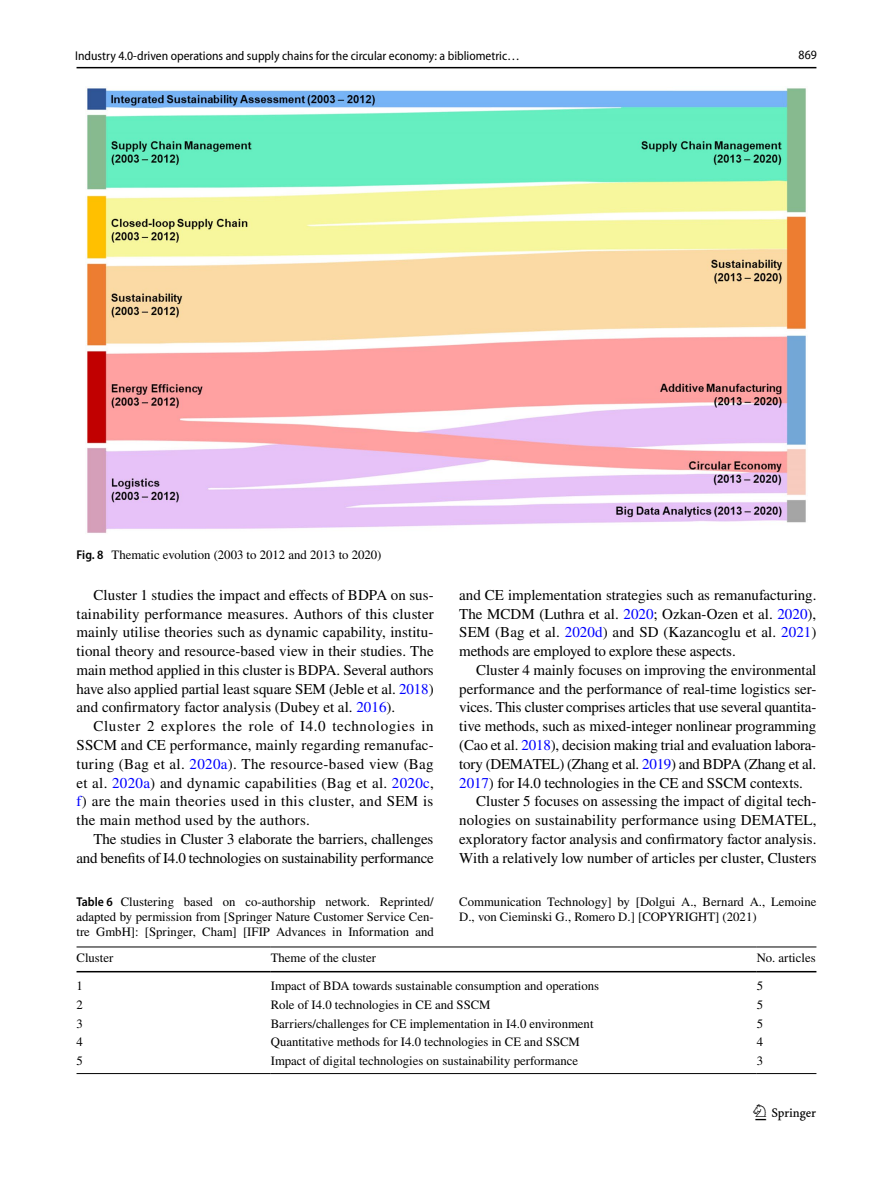
<style>
.page{position:relative;width:893px;height:1187px;background:#fff}
.page>*{position:absolute;margin:0;border:0;box-sizing:border-box;transform-origin:0 0}
.t1{font:22.5px "Springnew Regular 3";color:#000}
.t2{font:15px/18.8px "STIX";letter-spacing:-.005em;color:#000;text-align:justify}
.t3{font:12.75px/15px "STIX";color:#000;text-align:justify}
.t4{font:12.75px "Myriad Pro Semi Cn 3";color:#000}
.t5{font:12.75px "Myriad Pro Unic Semi Condensed 2";color:#000}
.s1{font-family:"Myriad Pro";font-weight:600;font-stretch:semi-condensed}
.s2{color:#00f}
</style>
<div class="page">
<hr style="left:77px;top:67px;width:739px;height:1px;background:#000">
<hr style="left:77px;top:946px;width:194px;height:1px;background:#000">
<hr style="left:77px;top:970px;width:194px;height:2px;background:#000">
<hr style="left:271px;top:946px;width:486px;height:1px;background:#000">
<hr style="left:271px;top:970px;width:486px;height:2px;background:#000">
<hr style="left:757px;top:946px;width:59px;height:1px;background:#000">
<hr style="left:757px;top:970px;width:59px;height:2px;background:#000">
<hr style="left:77px;top:1073px;width:194px;height:1px;background:#000">
<hr style="left:271px;top:1073px;width:486px;height:1px;background:#000">
<hr style="left:757px;top:1073px;width:59px;height:1px;background:#000">
<img style="left:86px;top:87px;width:721px;height:446px">
<p class="t4" style="left:75px;top:48px;width:446px">Industry 4.0‑driven operations and supply chains for the circular economy: a bibliometric…</p>
<p class="t3" style="left:77px;top:547px;width:306px"><span class="s1">Fig. 8</span> Thematic evolution (2003 to 2012 and 2013 to 2020)</p>
<p class="t5" style="left:799px;top:50px;width:20px">869</p>
<p class="t2" style="left:77px;top:586px;width:359px;text-indent:17px">Cluster 1 studies the impact and effects of BDPA on sus&shy;tainability performance measures. Authors of this cluster mainly utilise theories such as dynamic capability, institu&shy;tional theory and resource-based view in their studies. The main method applied in this cluster is BDPA. Several authors have also applied partial least square SEM (Jeble et al. <span class="s2">2018</span>) and confirmatory factor analysis (Dubey et al. <span class="s2">2016</span>).</p>
<p class="t2" style="left:77px;top:717px;width:359px;text-indent:17px">Cluster 2 explores the role of I4.0 technologies in SSCM and CE performance, mainly regarding remanufac&shy;turing (Bag et al. <span class="s2">2020a</span>). The resource-based view (Bag et al. <span class="s2">2020a</span>) and dynamic capabilities (Bag et al. <span class="s2">2020c</span>, <span class="s2">f</span>) are the main theories used in this cluster, and SEM is the main method used by the authors.</p>
<p class="t2" style="left:77px;top:830px;width:359px;text-align:right">The studies in Cluster 3 elaborate the barriers, challenges and benefits of I4.0 technologies on sustainability performance</p>
<p class="t2" style="left:459px;top:586px;width:359px">and CE implementation strategies such as remanufacturing.<br>The MCDM (Luthra et al. <span class="s2">2020</span>; Ozkan-Ozen et al. <span class="s2">2020</span>), SEM (Bag et al. <span class="s2">2020d</span>) and SD (Kazancoglu et al. <span class="s2">2021</span>) methods are employed to explore these aspects.</p>
<p class="t2" style="left:476px;top:661px;width:342px">Cluster 4 mainly focuses on improving the environmental</p>
<p class="t2" style="left:459px;top:680px;width:359px">performance and the performance of real-time logistics ser-</p>
<p class="t2" style="left:459px;top:699px;width:359px">vices. This cluster comprises articles that use several quantita-</p>
<p class="t2" style="left:459px;top:717px;width:359px">tive methods, such as mixed-integer nonlinear programming</p>
<p class="t2" style="left:459px;top:736px;width:358px">(Cao et al. <span class="s2">2018</span>), decision making trial and evaluation labora-</p>
<p class="t2" style="left:459px;top:755px;width:358px">tory (DEMATEL) (Zhang et al. <span class="s2">2019</span>) and BDPA (Zhang et al.</p>
<p class="t2" style="left:459px;top:774px;width:345px"><span class="s2">2017</span>) for I4.0 technologies in the CE and SSCM contexts.</p>
<p class="t2" style="left:476px;top:792px;width:342px">Cluster 5 focuses on assessing the impact of digital tech-</p>
<p class="t2" style="left:459px;top:811px;width:359px">nologies on sustainability performance using DEMATEL,</p>
<p class="t2" style="left:459px;top:830px;width:359px">exploratory factor analysis and confirmatory factor analysis.</p>
<p class="t2" style="left:459px;top:849px;width:359px">With a relatively low number of articles per cluster, Clusters</p>
<p class="t3" style="left:77px;top:895px;width:359px"><span class="s1">Table 6</span> Clustering based on co-authorship network. Reprinted/ adapted by permission from [Springer Nature Customer Service Cen&shy;tre GmbH]: [Springer, Cham] [IFIP Advances in Information and</p>
<p class="t3" style="left:459px;top:895px;width:359px">Communication Technology] by [Dolgui A., Bernard A., Lemoine<br>D., von Cieminski G., Romero D.] [COPYRIGHT] (2021)</p>
<p class="t3" style="left:77px;top:950px;width:38px">Cluster</p>
<p class="t3" style="left:271px;top:950px;width:107px">Theme of the cluster</p>
<p class="t3" style="left:757px;top:950px;width:60px">No. articles</p>
<p class="t3" style="left:77px;top:979px;width:8px">1</p>
<p class="t3" style="left:271px;top:979px;width:330px">Impact of BDA towards sustainable consumption and operations</p>
<p class="t3" style="left:757px;top:979px;width:8px">5</p>
<p class="t3" style="left:77px;top:997px;width:8px">2</p>
<p class="t3" style="left:271px;top:997px;width:221px">Role of I4.0 technologies in CE and SSCM</p>
<p class="t3" style="left:757px;top:997px;width:8px">5</p>
<p class="t3" style="left:77px;top:1016px;width:8px">3</p>
<p class="t3" style="left:271px;top:1016px;width:324px">Barriers/challenges for CE implementation in I4.0 environment</p>
<p class="t3" style="left:757px;top:1016px;width:8px">5</p>
<p class="t3" style="left:77px;top:1035px;width:8px">4</p>
<p class="t3" style="left:271px;top:1035px;width:311px">Quantitative methods for I4.0 technologies in CE and SSCM</p>
<p class="t3" style="left:757px;top:1035px;width:8px">4</p>
<p class="t3" style="left:77px;top:1053px;width:8px">5</p>
<p class="t3" style="left:271px;top:1053px;width:309px">Impact of digital technologies on sustainability performance</p>
<p class="t3" style="left:757px;top:1053px;width:8px">3</p>
<h1 class="t1" style="left:755px;top:1104px;width:62px">1 3</h1>
</div>
